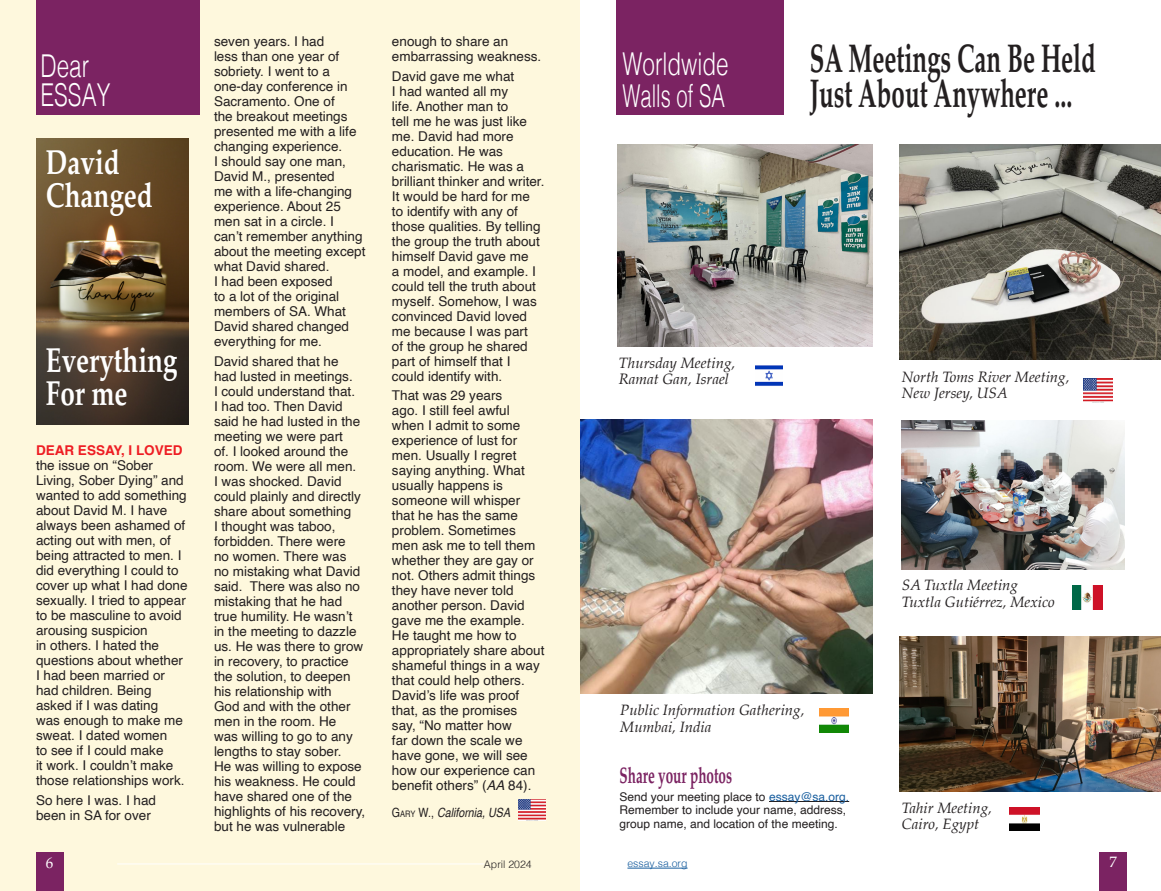
<style>
.page{position:relative;width:1161px;height:891px;background:#fff}
.page>*{position:absolute;margin:0;border:0;box-sizing:border-box;transform-origin:0 0}
.Body_Serif_1{font:700 40.05px "Palatino";color:#231f20;scale:.6 1}
.t1{font:700 34.65px/33px "Palatino";color:#fff;scale:.75 1}
.Section_Heds{font:300 31.5px "Helvetica";color:#fff;scale:.71 1}
.Section_Heds-2{font:300 31.5px "Helvetica";color:#fff;scale:.64 1}
.TOC_title{font:700 22.5px "Palatino";color:#7b2362;scale:.6 1}
.t2{font:italic 15px "Palatino";color:#231f20}
.t3{font:15px "Palatino";color:#fff}
.Body_Serif_1-2{font:13.5px/15px "Helvetica";color:#231f20}
.Body_Serif_1-3{font:700 13.5px "Helvetica";color:#ee1d23}
.t4{font:italic 12.75px "Helvetica";color:#231f20;scale:.84 1}
.TOC_title-2{font:12px "Helvetica";color:#231f20}
.t5{font:300 10.5px "Helvetica";color:#175d9e}
.t6{font:300 10.5px "Helvetica";color:#231f20}
.s1{font-style:italic}
.s2{font-style:normal}
.s3{font-style:normal;font-size:8.85px}
.s4{color:#175d9e}
</style>
<div class="page">
<div style="left:0;top:0;width:580px;height:891px;background:#fef8dd"></div>
<div style="left:36px;top:0;width:164px;height:114px;background:#7b2362"></div>
<img style="left:36px;top:139px;width:153px;height:286px">
<hr style="left:769px;top:801px;width:80px;height:1px;background:#231f20">
<div style="left:616px;top:0;width:168px;height:114px;background:#7b2362"></div>
<div style="left:1099px;top:852px;width:28px;height:39px;background:#7b2362"></div>
<img style="left:755px;top:365px;width:27px;height:21px">
<img style="left:580px;top:420px;width:292px;height:273px">
<img style="left:617px;top:144px;width:255px;height:202px">
<img style="left:899px;top:144px;width:262px;height:216px">
<img style="left:1083px;top:379px;width:30px;height:23px">
<div style="left:36px;top:852px;width:28px;height:39px;background:#7b2362"></div>
<hr style="left:117px;top:864px;width:367px;height:1px;background:#fff">
<img style="left:1010px;top:807px;width:30px;height:24px">
<img style="left:1072px;top:586px;width:30px;height:23px">
<img style="left:899px;top:637px;width:262px;height:154px">
<img style="left:518px;top:799px;width:27px;height:21px">
<img style="left:819px;top:709px;width:30px;height:23px">
<img style="left:902px;top:421px;width:223px;height:148px">
<hr style="left:627px;top:868px;width:61px;height:1px;background:#175d9e">
<p class="Section_Heds" style="left:40px;top:39px;width:70px">Dear</p>
<p class="Section_Heds" style="left:40px;top:68px;width:100px">ESSAY</p>
<p class="t1" style="left:46px;top:145px;width:144px">David<br>Changed</p>
<p class="t1" style="left:46px;top:343px;width:177px">Everything<br>For me</p>
<p class="Body_Serif_1-3" style="left:36px;top:442px;width:148px">DEAR ESSAY, I LOVED</p>
<p class="Body_Serif_1-2" style="left:36px;top:458px;width:153px">the issue on “Sober<br>Living, Sober Dying” and wanted to add something about David M. I have always been ashamed of acting out with men, of being attracted to men. I did everything I could to cover up what I had done sexually. I tried to appear to be masculine to avoid arousing suspicion<br>in others. I hated the questions about whether<br>I had been married or had children. Being asked if I was dating<br>was enough to make me sweat. I dated women<br>to see if I could make<br>it work. I couldn’t make those relationships work.</p>
<p class="Body_Serif_1-2" style="left:36px;top:793px;width:122px">So here I was. I had been in SA for over</p>
<p class="Body_Serif_1-2" style="left:214px;top:34px;width:153px">seven years. I had<br>less than one year of sobriety. I went to a one-day conference in<br>Sacramento. One of<br>the breakout meetings presented me with a life changing experience.<br>I should say one man,<br>David M., presented<br>me with a life-changing experience. About 25 men sat in a circle. I can’t remember anything about the meeting except what David shared.<br>I had been exposed<br>to a lot of the original members of SA. What<br>David shared changed everything for me.</p>
<p class="Body_Serif_1-2" style="left:214px;top:354px;width:153px">David shared that he<br>had lusted in meetings.<br>I could understand that.<br>I had too. Then David said he had lusted in the meeting we were part<br>of. I looked around the room. We were all men.<br>I was shocked. David could plainly and directly share about something<br>I thought was taboo, forbidden. There were<br>no women. There was<br>no mistaking what David said. There was also no mistaking that he had true humility. He wasn’t in the meeting to dazzle us. He was there to grow in recovery, to practice the solution, to deepen his relationship with<br>God and with the other men in the room. He<br>was willing to go to any lengths to stay sober.<br>He was willing to expose his weakness. He could have shared one of the highlights of his recovery, but he was vulnerable</p>
<p class="Body_Serif_1-2" style="left:392px;top:34px;width:151px">enough to share an embarrassing weakness.</p>
<p class="Body_Serif_1-2" style="left:392px;top:69px;width:154px">David gave me what<br>I had wanted all my<br>life. Another man to<br>tell me he was just like me. David had more education. He was charismatic. He was a brilliant thinker and writer.<br>It would be hard for me to identify with any of those qualities. By telling the group the truth about himself David gave me<br>a model, and example. I could tell the truth about myself. Somehow, I was convinced David loved me because I was part<br>of the group he shared part of himself that I could identify with.</p>
<p class="Body_Serif_1-2" style="left:392px;top:388px;width:154px">That was 29 years<br>ago. I still feel awful when I admit to some experience of lust for men. Usually I regret saying anything. What usually happens is someone will whisper that he has the same problem. Sometimes men ask me to tell them whether they are gay or not. Others admit things they have never told another person. David gave me the example.<br>He taught me how to appropriately share about shameful things in a way that could help others.<br>David’s life was proof that, as the promises<br>say, “No matter how<br>far down the scale we have gone, we will see how our experience can benefit others” (<span class="s1">AA</span> 84).</p>
<p class="t4" style="left:392px;top:803px;width:142px"><span class="s2">G</span><span class="s3">ary</span> <span class="s2">W.,</span> California, USA</p>
<p class="t3" style="left:46px;top:851px;width:9px">6</p>
<p class="t6" style="left:484px;top:856px;width:49px">April 2024</p>
<p class="Section_Heds" style="left:622px;top:37px;width:151px">Worldwide</p>
<p class="Section_Heds-2" style="left:622px;top:69px;width:162px">Walls of SA</p>
<p class="Body_Serif_1" style="left:810px;top:25px;width:479px">SA Meetings Can Be Held</p>
<p class="Body_Serif_1" style="left:810px;top:59px;width:439px">Just About Anywhere ...</p>
<p class="t2" style="left:619px;top:350px;width:118px">Thursday Meeting,</p>
<p class="t2" style="left:619px;top:367px;width:112px">Ramat Gan, Israel</p>
<p class="t2" style="left:902px;top:364px;width:169px">North Toms River Meeting,</p>
<p class="t2" style="left:902px;top:381px;width:107px">New Jersey, USA</p>
<p class="t2" style="left:620px;top:697px;width:186px">Public Information Gathering,</p>
<p class="t2" style="left:620px;top:714px;width:93px">Mumbai, India</p>
<p class="TOC_title" style="left:620px;top:756px;width:189px">Share your photos</p>
<p class="TOC_title-2" style="left:620px;top:787px;width:231px">Send your meeting place to <span class="s4">essay@sa.org.</span></p>
<p class="TOC_title-2" style="left:620px;top:801px;width:228px">Remember to include your name, address,</p>
<p class="TOC_title-2" style="left:620px;top:814px;width:220px">group name, and location of the meeting.</p>
<p class="t2" style="left:902px;top:573px;width:118px">SA Tuxtla Meeting</p>
<p class="t2" style="left:902px;top:589px;width:154px">Tuxtla Gutiérrez, Mexico</p>
<p class="t2" style="left:902px;top:795px;width:91px">Tahir Meeting,</p>
<p class="t2" style="left:902px;top:811px;width:79px">Cairo, Egypt</p>
<p class="t5" style="left:627px;top:855px;width:62px">essay.sa.org</p>
<p class="t3" style="left:1109px;top:850px;width:9px">7</p>
</div>
